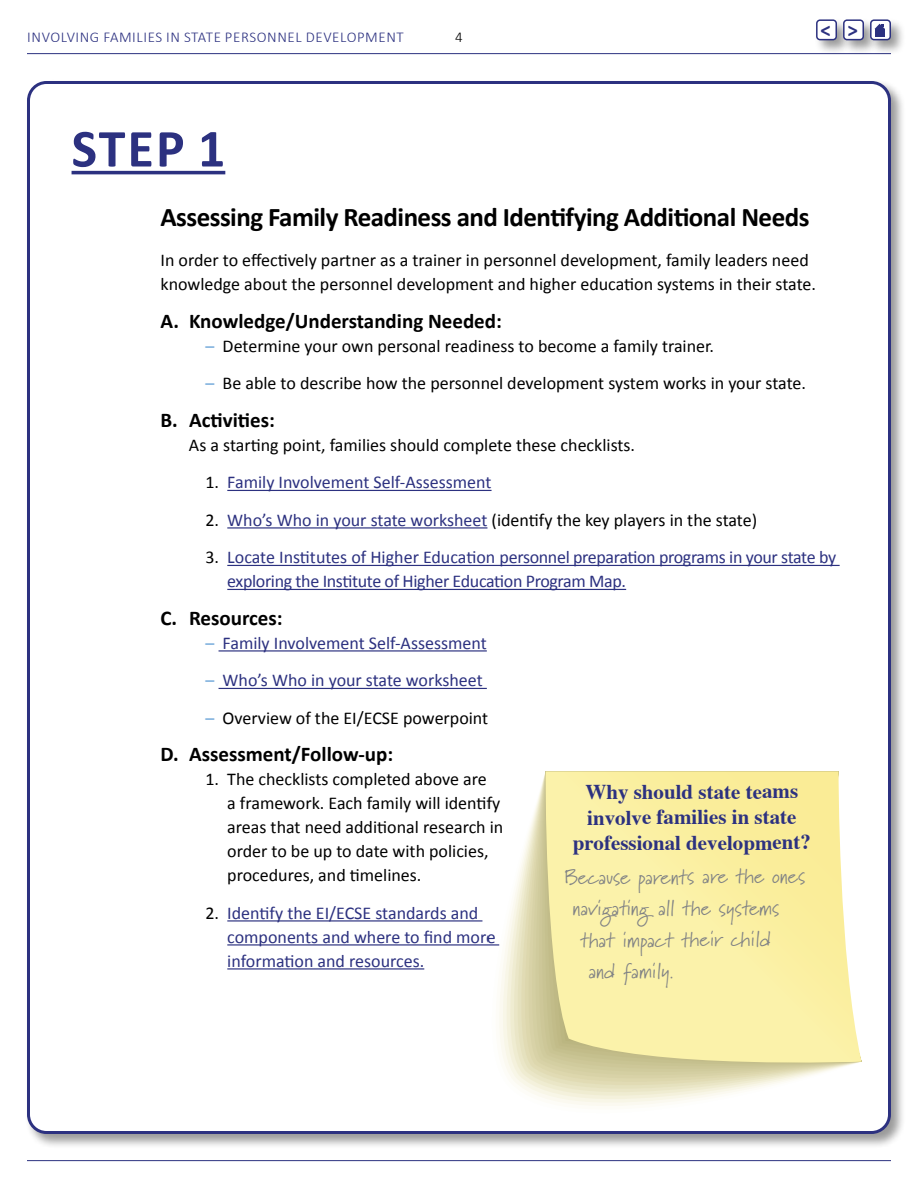
<style>
.page{position:relative;width:918px;height:1188px;background:#fff}
.page>*{position:absolute;margin:0;border:0;box-sizing:border-box;transform-origin:0 0}
.Text{font:700 54px "Calibri";color:#2c3180}
.Text-2{font:700 27px "Calibri";letter-spacing:-.02em;color:#000}
.Text-3{font:700 21px "Calibri";color:#000}
.t1{font:21px "Marydale";letter-spacing:-.005em;color:#808285}
.t2{font:700 21px/25.5px "Times";letter-spacing:-.005em;color:#2c3180;text-align:center}
.t3{font:700 21px "Calibri";color:#2c3180}
.Text-4{font:18px/24px "Calibri";color:#000}
.Text-5{font:18px/24px "Calibri";color:#2c3180}
.Text-6{font:18px/24px "Calibri";letter-spacing:-.02em;color:#2c3180}
.t4{font:300 15px "Calibri";letter-spacing:.04em;color:#2c3180}
.t5{font:300 15px "Calibri";color:#000}
.s1{color:#71a8da}
.s2{color:#000}
.s3{color:#2c3180}
</style>
<div class="page">
<hr style="left:27px;top:53px;width:864px;height:1px;background:#2c3180">
<hr style="left:27px;top:1160px;width:864px;height:1px;background:#2c3180">
<div style="left:25px;top:79px;width:881px;height:1070px;background:#000;opacity:.4"></div>
<div style="left:28px;top:82px;width:862px;height:1050px;background:#fff;border-radius:18px"></div>
<hr style="left:72px;top:171px;width:153px;height:3px;background:#2c3180">
<hr style="left:227px;top:490px;width:265px;height:1px;background:#2c3180">
<hr style="left:227px;top:527px;width:260px;height:2px;background:#2c3180">
<hr style="left:227px;top:565px;width:613px;height:1px;background:#2c3180">
<hr style="left:227px;top:589px;width:399px;height:1px;background:#2c3180">
<hr style="left:219px;top:650px;width:268px;height:2px;background:#2c3180">
<hr style="left:219px;top:688px;width:268px;height:1px;background:#2c3180">
<hr style="left:227px;top:920px;width:255px;height:2px;background:#2c3180">
<hr style="left:227px;top:944px;width:272px;height:2px;background:#2c3180">
<hr style="left:227px;top:968px;width:197px;height:2px;background:#2c3180">
<svg style="left:503px;top:940px;width:187px;height:163px;fill:#f9f7ea"></svg>
<svg style="left:510px;top:901px;width:223px;height:195px"></svg>
<svg style="left:514px;top:882px;width:234px;height:210px;background:#f0edd6"></svg>
<svg style="left:518px;top:868px;width:249px;height:221px;background:#ede9ce"></svg>
<svg style="left:521px;top:851px;width:260px;height:234px;background:#e9e4c5"></svg>
<svg style="left:525px;top:834px;width:273px;height:248px;background:#e2ddb8"></svg>
<svg style="left:532px;top:808px;width:290px;height:267px;background:#d5d0a5"></svg>
<svg style="left:545px;top:771px;width:317px;height:299px;background:#f7eea7"></svg>
<div style="left:814px;top:17px;width:38px;height:39px;background:#000;opacity:.4"></div>
<div style="left:817px;top:20px;width:19px;height:20px;background:#fff;border-radius:3px"></div>
<div style="left:816px;top:19px;width:21px;height:21px;border:2px solid #2c3180;border-radius:3px"></div>
<div style="left:841px;top:17px;width:38px;height:39px;background:#000;opacity:.4"></div>
<div style="left:844px;top:20px;width:19px;height:20px;background:#fff;border-radius:3px"></div>
<div style="left:843px;top:19px;width:21px;height:21px;border:2px solid #2c3180;border-radius:3px"></div>
<div style="left:868px;top:17px;width:38px;height:39px;background:#000;opacity:.4"></div>
<div style="left:871px;top:20px;width:19px;height:20px;background:#fff;border-radius:3px"></div>
<div style="left:875px;top:29px;width:10px;height:8px;background:#2c3180"></div>
<svg style="left:875px;top:24px;width:10px;height:5px"></svg>
<div style="left:870px;top:19px;width:21px;height:21px;border:2px solid #2c3180;border-radius:3px"></div>
<p class="t4" style="left:27px;top:28px;width:378px">INVOLVING FAMILIES IN STATE PERSONNEL DEVELOPMENT</p>
<p class="t5" style="left:455px;top:28px;width:9px">4</p>
<p class="Text" style="left:72px;top:110px;width:155px">STEP 1</p>
<p class="t3" style="left:821px;top:15px;width:39px">&lt; &gt;</p>
<p class="Text-2" style="left:160px;top:198px;width:650px">Assessing Family Readiness and Identifying Additional Needs</p>
<p class="Text-4" style="left:160px;top:248px;width:657px">In order to effectively partner as a trainer in personnel development, family leaders need knowledge about the personnel development and higher education systems in their state.</p>
<p class="Text-3" style="left:161px;top:306px;width:343px">A. Knowledge/Understanding Needed:</p>
<p class="Text-4" style="left:206px;top:333px;width:510px"><span class="s1">–</span> Determine your own personal readiness to become a family trainer.</p>
<p class="Text-4" style="left:206px;top:371px;width:602px"><span class="s1">–</span> Be able to describe how the personnel development system works in your state.</p>
<p class="Text-3" style="left:161px;top:405px;width:116px">B. Activities:</p>
<p class="Text-4" style="left:189px;top:432px;width:448px">As a starting point, families should complete these checklists.</p>
<p class="Text-5" style="left:206px;top:470px;width:288px"><span class="s2">1.</span> Family Involvement Self-Assessment</p>
<p class="Text-4" style="left:206px;top:507px;width:553px">2. <span class="s3">Who’s Who in your state worksheet</span> (identify the key players in the state)</p>
<p class="Text-6" style="left:227px;top:545px;width:610px;text-indent:-22px"><span class="s2">3.</span> Locate Institutes of Higher Education personnel preparation programs in your state by exploring the Institute of Higher Education Program Map.</p>
<p class="Text-3" style="left:161px;top:603px;width:124px">C. Resources:</p>
<p class="Text-5" style="left:206px;top:630px;width:283px"><span class="s1">–</span> Family Involvement Self-Assessment</p>
<p class="Text-5" style="left:206px;top:668px;width:279px"><span class="s1">–</span> Who’s Who in your state worksheet</p>
<p class="Text-4" style="left:206px;top:705px;width:284px"><span class="s1">–</span> Overview of the EI/ECSE powerpoint</p>
<p class="Text-3" style="left:161px;top:740px;width:234px">D. Assessment/Follow-up:</p>
<p class="Text-4" style="left:227px;top:767px;width:278px;text-indent:-22px">1. The checklists completed above are<br>a framework. Each family will identify areas that need additional research in order to be up to date with policies, procedures, and timelines.</p>
<p class="Text-5" style="left:227px;top:900px;width:269px;text-indent:-22px"><span class="s2">2.</span> Identify the EI/ECSE standards and components and where to find more information and resources.</p>
<p class="t2" style="left:573px;top:777px;width:240px">Why should state teams involve families in state professional development?</p>
<p class="t1" style="left:564px;top:864px;width:243px">Because parents are the ones</p>
<p class="t1" style="left:572px;top:896px;width:209px">navigating all the systems</p>
<p class="t1" style="left:580px;top:927px;width:192px">that impact their child</p>
<p class="t1" style="left:588px;top:959px;width:87px">and family.</p>
</div>
